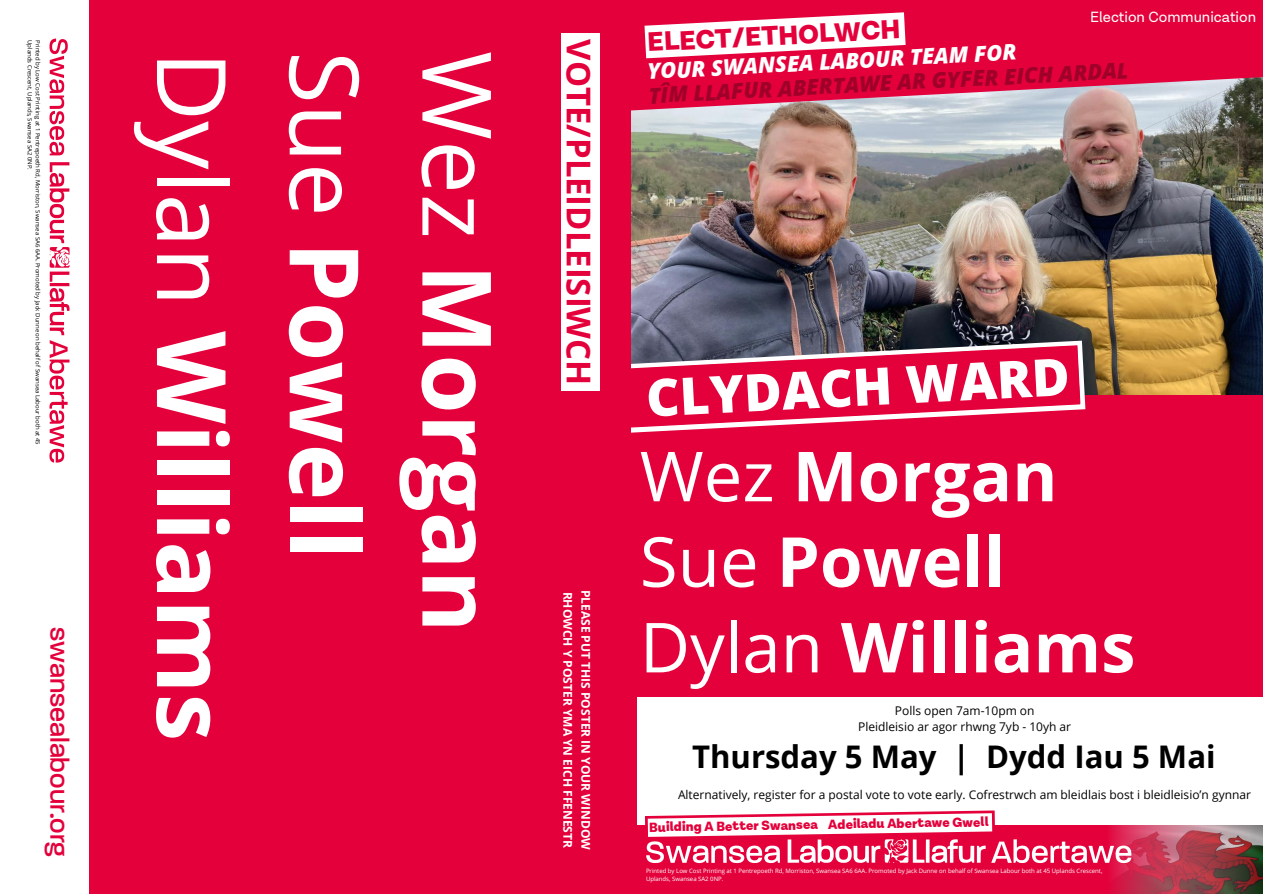
<style>
.page{position:relative;width:1263px;height:894px;background:#fff}
.page>*{position:absolute;margin:0;border:0;box-sizing:border-box;transform-origin:0 0}
.t1{font:700 96px "Open Sans";color:#fff}
.t2{font:700 69px "Open Sans";color:#fff}
.t3{font:800 51.75px "Open Sans";color:#fff}
.t4{font:700 32.85px "Open Sans";color:#e4003b}
.t5{font:700 31.2px "Open Sans";color:#000}
.t6{font:500 27px "Paralucent W00";color:#e4003b}
.t7{font:900 27px "Lota Grotesque Alt 1";color:#e4003b}
.t8{font:italic 800 21.75px "Open Sans";color:#9f0029}
.t9{font:italic 800 21.75px "Open Sans";color:#fff}
.t10{font:15px "Lota Grotesque";color:#fff}
.t11{font:900 13.5px "Lota Grotesque Alt 1";color:#e4003b}
.t12{font:12px "Open Sans";color:#000}
.t13{font:700 12px "Open Sans";color:#fff}
.t14{font:6px "Open Sans";color:#000}
.t15{font:6px/7.9px "Open Sans";color:#fff}
.s1{font-weight:400}
</style>
<div class="page">
<div style="left:0;top:0;width:1263px;height:893px;background:#e4003b"></div>
<img style="left:631px;top:111px;width:632px;height:283px">
<svg style="left:631px;top:340px;width:454px;height:93px"></svg>
<svg style="left:631px;top:58px;width:632px;height:53px"></svg>
<svg style="left:644px;top:12px;width:262px;height:46px"></svg>
<div style="left:561px;top:33px;width:38px;height:358px;background:#fff"></div>
<div style="left:0;top:0;width:89px;height:893px;background:#fff"></div>
<svg style="left:49px;top:39px;width:19px;height:116px"></svg>
<svg style="left:49px;top:162px;width:21px;height:300px"></svg>
<img style="left:1105px;top:824px;width:158px;height:69px">
<div style="left:638px;top:697px;width:625px;height:127px;background:#fff"></div>
<svg style="left:645px;top:810px;width:486px;height:52px"></svg>
<p class="t14" style="left:34px;top:40px;width:131px;rotate:90deg">Uplands Crescent, Uplands, Swansea SA2 0NP.</p>
<p class="t14" style="left:42px;top:40px;width:406px;rotate:90deg">Printed by Low Cost Printing at 1 Pentrepoeth Rd, Morriston, Swansea SA6 6AA. Promoted by Jack Dunne on behalf of Swansea Labour both at 45</p>
<p class="t4" style="left:602px;top:39px;width:347px;rotate:90deg">VOTE/PLEIDLEISIWCH</p>
<p class="t1" style="left:525px;top:51px;width:583px;rotate:90deg"><span class="s1">Wez</span> Morgan</p>
<p class="t1" style="left:392px;top:51px;width:509px;rotate:90deg"><span class="s1">Sue</span> Powell</p>
<p class="t1" style="left:259px;top:51px;width:691px;rotate:90deg"><span class="s1">Dylan</span> Williams</p>
<p class="t13" style="left:576px;top:591px;width:258px;rotate:90deg">RHOWCH Y POSTER YMA YN EICH FFENESTR</p>
<p class="t13" style="left:594px;top:589px;width:261px;rotate:90deg">PLEASE PUT THIS POSTER IN YOUR WINDOW</p>
<p class="t6" style="left:75px;top:626px;width:231px;rotate:90deg">swansealabour.org</p>
<p class="t10" style="left:1090px;top:8px;width:168px">Election Communication</p>
<p class="t7" style="left:647px;top:26px;width:255px;rotate:-3deg">ELECT/ETHOLWCH</p>
<p class="t9" style="left:646px;top:56px;width:371px;rotate:-3deg">YOUR SWANSEA LABOUR TEAM FOR</p>
<p class="t8" style="left:648px;top:80px;width:482px;rotate:-3deg">TÎM LLAFUR ABERTAWE AR GYFER EICH ARDAL</p>
<p class="t3" style="left:644px;top:361px;width:425px;rotate:-3deg">CLYDACH WARD</p>
<p class="t2" style="left:640px;top:427px;width:419px"><span class="s1">Wez</span> Morgan</p>
<p class="t2" style="left:640px;top:513px;width:366px"><span class="s1">Sue</span> Powell</p>
<p class="t2" style="left:640px;top:598px;width:497px"><span class="s1">Dylan</span> Williams</p>
<p class="t12" style="left:895px;top:701px;width:141px">Polls open 7am-10pm on</p>
<p class="t12" style="left:858px;top:717px;width:215px">Pleidleisio ar agor rhwng 7yb - 10yh ar</p>
<p class="t5" style="left:692px;top:734px;width:525px">Thursday 5 May | Dydd Iau 5 Mai</p>
<p class="t12" style="left:678px;top:785px;width:574px">Alternatively, register for a postal vote to vote early. Cofrestrwch am bleidlais bost i bleidleisio’n gynnar</p>
<p class="t11" style="left:649px;top:818px;width:341px;rotate:-1deg">Building A Better Swansea Adeiladu Abertawe Gwell</p>
<p class="t15" style="left:646px;top:866px;width:458px">Printed by Low Cost Printing at 1 Pentrepoeth Rd, Morriston, Swansea SA6 6AA. Promoted by Jack Dunne on behalf of Swansea Labour both at 45 Uplands Crescent,<br>Uplands, Swansea SA2 0NP.</p>
</div>
